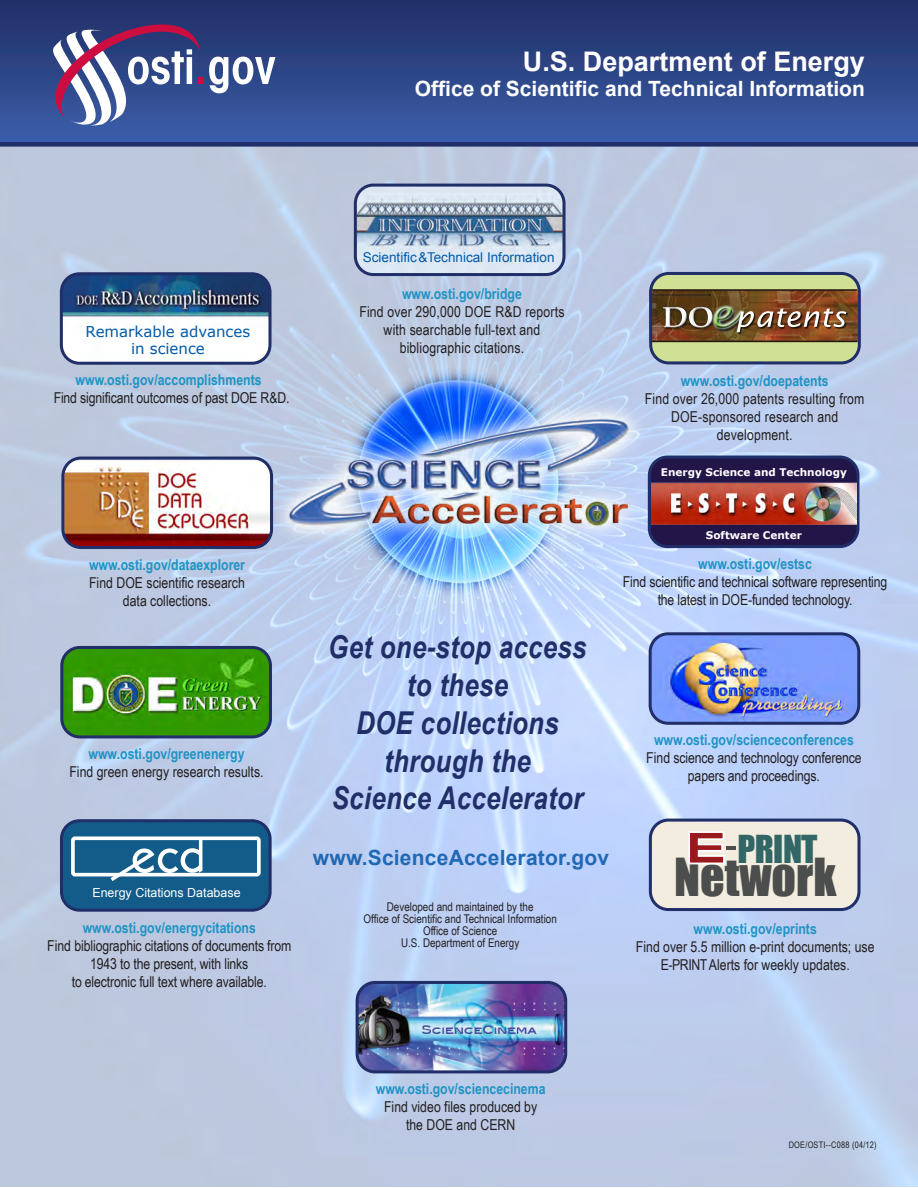
<style>
.page{position:relative;width:918px;height:1188px;background:#fff}
.page>*{position:absolute;margin:0;border:0;box-sizing:border-box;transform-origin:0 0}
.t1{font:48.15px "Impact";color:#4c4d4d}
.t2{font:43.5px "Eurostile Bold Extended Two";color:#991a1e}
.t3{font:35.4px "Impact";letter-spacing:-.02em;color:#326667}
.t4{font:italic 700 31.5px/37.8px "Arial Narrow";letter-spacing:.01em;color:#212f69;text-align:center}
.t5{font:700 27px "Arial";color:#fff}
.t6{font:700 21px "Arial";color:#fff}
.t7{font:700 21px "Arial";letter-spacing:.01em;color:#2169b4}
.t8{font:15px/18px "Arial Narrow";color:#231f20;text-align:center}
.t9{font:700 15px "Arial Narrow";color:#2094c4}
.t10{font:15px/16.5px "Verdana";color:#015aaa;text-align:center}
.t11{font:13.5px "Arial";color:#015aaa}
.t12{font:12.45px "Arial";color:#fff}
.t13{font:12px/12px "Arial Narrow";color:#231f20;text-align:center}
.t14{font:700 10.5px "Verdana";color:#fff}
.t15{font:9px "Arial Narrow";letter-spacing:.025em;color:#231f20}
</style>
<div class="page">
<img style="left:0;top:147px;width:918px;height:1040px">
<img style="left:210px;top:357px;width:508px;height:238px">
<div style="left:0;top:0;width:918px;height:144px;background:linear-gradient(to bottom,#212e66,#3b5ea9)"></div>
<div style="left:0;top:142px;width:918px;height:5px;background:#212f69"></div>
<img style="left:61px;top:274px;width:209px;height:89px">
<div style="left:650px;top:820px;width:209px;height:90px;background:#f2edde;border-radius:18px"></div>
<div style="left:649px;top:819px;width:212px;height:92px;border:3px solid #212f69;border-radius:18px"></div>
<div style="left:61px;top:821px;width:209px;height:89px;background:#135c89;border-radius:18px"></div>
<div style="left:60px;top:819px;width:212px;height:93px;border:3px solid #212f69;border-radius:18px"></div>
<img style="left:356px;top:185px;width:209px;height:90px">
<svg style="left:688px;top:831px;width:48px;height:34px"></svg>
<div style="left:71px;top:836px;width:190px;height:40px;border:4px solid #fff;border-radius:2px"></div>
<svg style="left:111px;top:839px;width:91px;height:42px"></svg>
<div style="left:60px;top:272px;width:212px;height:93px;border:3px solid #212f69;border-radius:18px"></div>
<div style="left:354px;top:184px;width:212px;height:92px;border:3px solid #212f69;border-radius:18px"></div>
<img style="left:651px;top:634px;width:209px;height:90px">
<div style="left:649px;top:632px;width:211px;height:93px;border:3px solid #212f69;border-radius:18px"></div>
<svg style="left:649px;top:274px;width:209px;height:89px;background:#cbdc95"></svg>
<img style="left:653px;top:291px;width:204px;height:50px">
<img style="left:663px;top:307px;width:50px;height:21px">
<img style="left:757px;top:308px;width:89px;height:19px">
<hr style="left:650px;top:289px;width:207px;height:2px;background:#26190f">
<hr style="left:650px;top:341px;width:207px;height:1px;background:#26190f">
<div style="left:649px;top:272px;width:212px;height:92px;border:3px solid #212f69;border-radius:18px"></div>
<img style="left:64px;top:460px;width:206px;height:87px">
<div style="left:61px;top:457px;width:212px;height:92px;border:3px solid #212f69;border-radius:18px"></div>
<div style="left:649px;top:457px;width:209px;height:90px;background:#221548;border-radius:18px"></div>
<div style="left:648px;top:456px;width:211px;height:92px;border:3px solid #212f69;border-radius:18px"></div>
<img style="left:651px;top:464px;width:205px;height:77px">
<img style="left:357px;top:982px;width:209px;height:90px">
<div style="left:356px;top:981px;width:211px;height:92px;border:3px solid #212f69;border-radius:18px"></div>
<img style="left:61px;top:647px;width:209px;height:89px">
<div style="left:60px;top:646px;width:212px;height:92px;border:3px solid #212f69;border-radius:18px"></div>
<svg style="left:41px;top:12px;width:234px;height:115px"></svg>
<h3 class="t5" style="left:523px;top:44px;width:344px">U.S. Department of Energy</h3>
<h3 class="t6" style="left:415px;top:75px;width:452px">Office of Scientific and Technical Information</h3>
<p class="t10" style="left:86px;top:323px;width:166px">Remarkable advances in science</p>
<p class="t9" style="left:76px;top:369px;width:188px">www.osti.gov/accomplishments</p>
<p class="t8" style="left:54px;top:388px;width:237px">Find significant outcomes of past DOE R&amp;D.</p>
<p class="t9" style="left:89px;top:554px;width:158px">www.osti.gov/dataexplorer</p>
<p class="t8" style="left:89px;top:573px;width:157px">Find DOE scientific research data collections.</p>
<p class="t9" style="left:89px;top:743px;width:158px">www.osti.gov/greenenergy</p>
<p class="t8" style="left:69px;top:762px;width:196px">Find green energy research results.</p>
<p class="t12" style="left:92px;top:884px;width:150px">Energy Citations Database</p>
<p class="t9" style="left:83px;top:917px;width:175px">www.osti.gov/energycitations</p>
<p class="t8" style="left:47px;top:937px;width:246px">Find bibliographic citations of documents from<br>1943 to the present, with links<br>to electronic full text where available.</p>
<p class="t11" style="left:363px;top:249px;width:193px">Scientific &amp; Technical Information</p>
<p class="t9" style="left:402px;top:283px;width:121px">www.osti.gov/bridge</p>
<p class="t8" style="left:359px;top:302px;width:207px">Find over 290,000 DOE R&amp;D reports with searchable full-text and bibliographic citations.</p>
<p class="t9" style="left:681px;top:369px;width:149px">www.osti.gov/doepatents</p>
<p class="t8" style="left:645px;top:389px;width:221px">Find over 26,000 patents resulting from<br>DOE-sponsored research and development.</p>
<p class="t14" style="left:661px;top:465px;width:187px">Energy Science and Technology</p>
<h3 class="t4" style="left:328px;top:627px;width:260px">Get one-stop access to these<br>DOE collections through the<br>Science Accelerator</h3>
<h3 class="t7" style="left:313px;top:844px;width:298px">www.ScienceAccelerator.gov</h3>
<p class="t13" style="left:364px;top:901px;width:195px">Developed and maintained by the<br>Office of Scientific and Technical Information<br>Office of Science<br>U.S. Department of Energy</p>
<p class="t14" style="left:706px;top:528px;width:98px">Software Center</p>
<p class="t9" style="left:698px;top:553px;width:115px">www.osti.gov/estsc</p>
<p class="t8" style="left:623px;top:573px;width:266px">Find scientific and technical software representing the latest in DOE-funded technology.</p>
<p class="t9" style="left:654px;top:729px;width:201px">www.osti.gov/scienceconferences</p>
<p class="t8" style="left:646px;top:749px;width:217px">Find science and technology conference papers and proceedings.</p>
<h2 class="t2" style="left:686px;top:817px;width:42px">E</h2>
<h3 class="t3" style="left:738px;top:822px;width:81px">PRINT</h3>
<h1 class="t1" style="left:674px;top:840px;width:164px">Network</h1>
<p class="t9" style="left:694px;top:918px;width:125px">www.osti.gov/eprints</p>
<p class="t8" style="left:636px;top:938px;width:240px">Find over 5.5 million e-print documents; use<br>E-PRINT Alerts for weekly updates.</p>
<p class="t9" style="left:376px;top:1078px;width:171px">www.osti.gov/sciencecinema</p>
<p class="t8" style="left:384px;top:1097px;width:155px">Find video files produced by the DOE and CERN</p>
<p class="t15" style="left:789px;top:1138px;width:89px">DOE/OSTI--C088 (04/12)</p>
</div>
